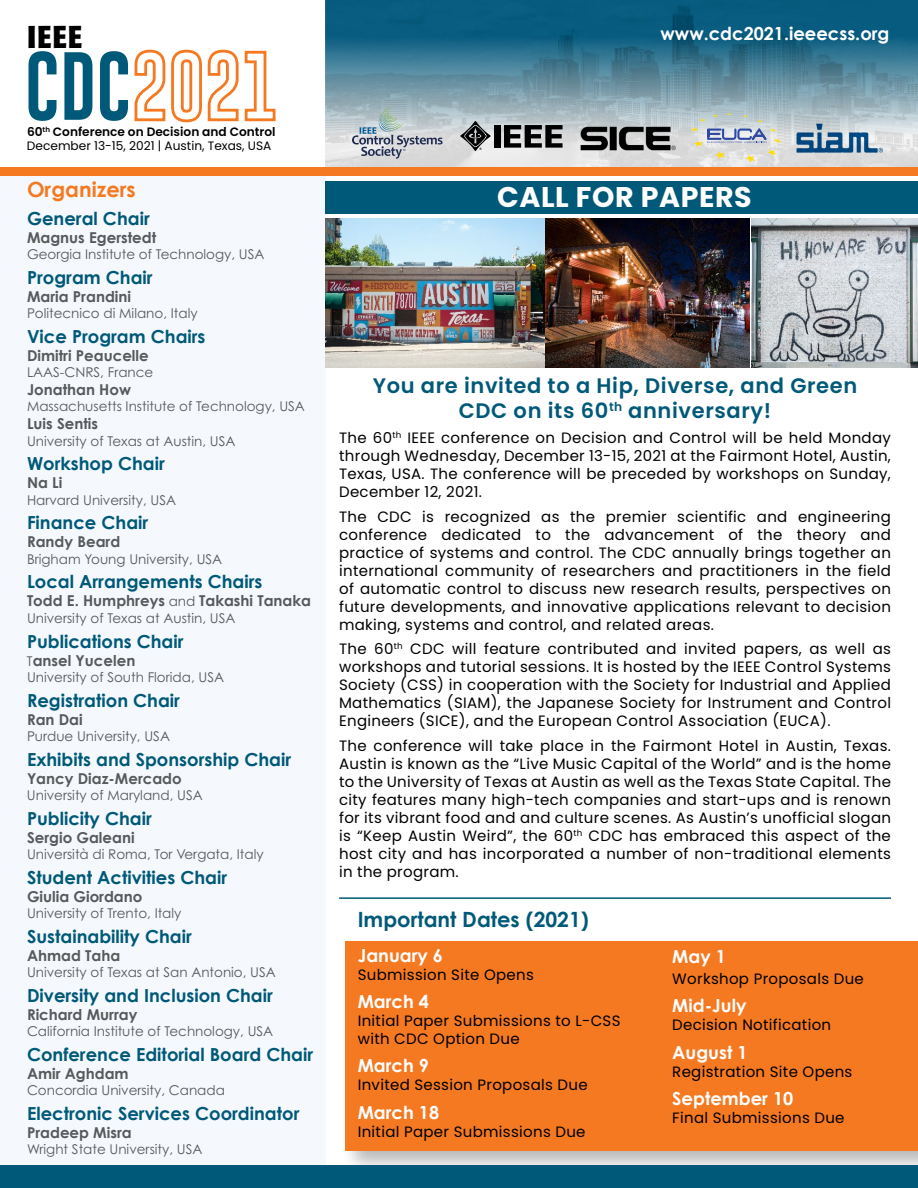
<style>
.page{position:relative;width:918px;height:1188px;background:#fff}
.page>*{position:absolute;margin:0;border:0;box-sizing:border-box;transform-origin:0 0}
.t1{font:700 condensed 31.35px "Formata";color:#000;scale:.94 1}
.t2{font:700 28.5px "Poppins";letter-spacing:.02em;color:#fff}
.t3{font:600 21px/25.2px "Poppins";letter-spacing:.03em;color:#005978;text-align:center}
.t4{font:700 21px "Century Gothic";color:#005978}
.t5{font:700 21px "Century Gothic";color:#f47920}
.t6{font:700 18px "Century Gothic";color:#005978}
.t7{font:700 18px "Century Gothic";color:#fff}
.t8{font:15px/18px "Poppins";letter-spacing:.02em;color:#000;text-align:justify}
.t9{font:700 15px "Century Gothic";color:#58595b}
.t10{font:13.5px "Century Gothic Pro";color:#58595b}
.t11{font:12.15px/14.4px "Poppins";color:#000}
.s1{font-weight:600}
.s2{font-family:"Century Gothic Pro";font-weight:400;font-size:13.5px}
</style>
<div class="page">
<div style="left:0;top:173px;width:325px;height:1015px;background:#f5f9fd"></div>
<img style="left:325px;top:0;width:593px;height:167px">
<div style="left:0;top:167px;width:918px;height:9px;background:#f47920"></div>
<div style="left:341px;top:936px;width:577px;height:240px;background:#000;opacity:.28"></div>
<div style="left:346px;top:941px;width:572px;height:209px;background:#f47920"></div>
<div style="left:0;top:1166px;width:918px;height:22px;background:#005978"></div>
<hr style="left:339px;top:897px;width:552px;height:2px;background:#005978">
<svg style="left:29px;top:51px;width:28px;height:70px"></svg>
<svg style="left:64px;top:52px;width:28px;height:68px"></svg>
<svg style="left:100px;top:49px;width:176px;height:74px"></svg>
<img style="left:581px;top:126px;width:95px;height:24px">
<svg style="left:690px;top:113px;width:92px;height:50px;background:#cacfd1"></svg>
<img style="left:796px;top:124px;width:89px;height:28px">
<img style="left:325px;top:218px;width:219px;height:150px">
<img style="left:546px;top:218px;width:203px;height:150px">
<img style="left:752px;top:218px;width:166px;height:150px">
<div style="left:325px;top:181px;width:593px;height:33px;background:#005978"></div>
<div style="left:494px;top:125px;width:7px;height:23px;background:#000"></div>
<svg style="left:504px;top:125px;width:59px;height:23px"></svg>
<svg style="left:460px;top:121px;width:31px;height:30px"></svg>
<svg style="left:352px;top:107px;width:91px;height:52px;background:#b3bdc3"></svg>
<h1 class="t1" style="left:28px;top:17px;width:59px">IEEE</h1>
<p class="t7" style="left:661px;top:20px;width:230px">www.cdc2021.ieeecss.org</p>
<p class="t11" style="left:27px;top:125px;width:250px"><span class="s1">60</span><sup>th</sup> <span class="s1">Conference on Decision and Control<br></span>December 13-15, 2021 | Austin, Texas, USA</p>
<h3 class="t5" style="left:27px;top:173px;width:110px">Organizers</h3>
<p class="t6" style="left:27px;top:205px;width:124px">General Chair</p>
<p class="t9" style="left:27px;top:226px;width:131px">Magnus Egerstedt</p>
<p class="t10" style="left:27px;top:246px;width:239px">Georgia Institute of Technology, USA</p>
<p class="t6" style="left:27px;top:264px;width:127px">Program Chair</p>
<p class="t9" style="left:27px;top:285px;width:106px">Maria Prandini</p>
<p class="t10" style="left:27px;top:305px;width:172px">Politecnico di Milano, Italy</p>
<p class="t6" style="left:27px;top:323px;width:180px">Vice Program Chairs</p>
<p class="t9" style="left:27px;top:344px;width:123px">Dimitri Peaucelle</p>
<p class="t10" style="left:27px;top:364px;width:128px">LAAS-CNRS, France</p>
<p class="t9" style="left:27px;top:378px;width:106px">Jonathan How</p>
<p class="t10" style="left:27px;top:398px;width:279px">Massachusetts Institute of Technology, USA</p>
<p class="t9" style="left:27px;top:413px;width:73px">Luis Sentis</p>
<p class="t10" style="left:27px;top:432px;width:210px">University of Texas at Austin, USA</p>
<p class="t6" style="left:27px;top:450px;width:139px">Workshop Chair</p>
<p class="t9" style="left:27px;top:472px;width:37px">Na Li</p>
<p class="t10" style="left:27px;top:492px;width:151px">Harvard University, USA</p>
<p class="t6" style="left:27px;top:509px;width:123px">Finance Chair</p>
<p class="t9" style="left:27px;top:531px;width:95px">Randy Beard</p>
<p class="t10" style="left:27px;top:551px;width:197px">Brigham Young University, USA</p>
<p class="t6" style="left:27px;top:568px;width:237px">Local Arrangements Chairs</p>
<p class="t9" style="left:27px;top:590px;width:286px">Todd E. Humphreys <span class="s2">and</span> Takashi Tanaka</p>
<p class="t10" style="left:27px;top:610px;width:210px">University of Texas at Austin, USA</p>
<p class="t6" style="left:27px;top:627px;width:158px">Publications Chair</p>
<p class="t9" style="left:27px;top:649px;width:110px"><span class="s2">T</span>ansel Yucelen</p>
<p class="t10" style="left:27px;top:669px;width:199px">University of South Florida, USA</p>
<p class="t6" style="left:27px;top:686px;width:155px">Registration Chair</p>
<p class="t9" style="left:27px;top:708px;width:57px">Ran Dai</p>
<p class="t10" style="left:27px;top:728px;width:145px">Purdue University, USA</p>
<p class="t6" style="left:27px;top:745px;width:266px">Exhibits and Sponsorship Chair</p>
<p class="t9" style="left:27px;top:767px;width:156px">Yancy Diaz-Mercado</p>
<p class="t10" style="left:27px;top:787px;width:177px">University of Maryland, USA</p>
<p class="t6" style="left:27px;top:804px;width:126px">Publicity Chair</p>
<p class="t9" style="left:27px;top:826px;width:109px">Sergio Galeani</p>
<p class="t10" style="left:27px;top:846px;width:238px">Università di Roma, Tor Vergata, Italy</p>
<p class="t6" style="left:27px;top:863px;width:202px">Student Activities Chair</p>
<p class="t9" style="left:27px;top:885px;width:117px">Giulia Giordano</p>
<p class="t10" style="left:27px;top:905px;width:156px">University of Trento, Italy</p>
<p class="t6" style="left:27px;top:923px;width:166px">Sustainability Chair</p>
<p class="t9" style="left:27px;top:944px;width:95px">Ahmad Taha</p>
<p class="t10" style="left:27px;top:964px;width:250px">University of Texas at San Antonio, USA</p>
<p class="t6" style="left:27px;top:982px;width:247px">Diversity and Inclusion Chair</p>
<p class="t9" style="left:27px;top:1003px;width:112px">Richard Murray</p>
<p class="t10" style="left:27px;top:1023px;width:248px">California Institute of Technology, USA</p>
<p class="t6" style="left:27px;top:1041px;width:288px">Conference Editorial Board Chair</p>
<p class="t9" style="left:27px;top:1062px;width:103px">Amir Aghdam</p>
<p class="t10" style="left:27px;top:1082px;width:199px">Concordia University, Canada</p>
<p class="t6" style="left:27px;top:1100px;width:274px">Electronic Services Coordinator</p>
<p class="t9" style="left:27px;top:1121px;width:106px">Pradeep Misra</p>
<p class="t10" style="left:27px;top:1141px;width:177px">Wright State University, USA</p>
<h2 class="t2" style="left:497px;top:181px;width:256px">CALL FOR PAPERS</h2>
<h3 class="t3" style="left:373px;top:373px;width:486px">You are invited to a Hip, Diverse, and Green<br>CDC on its 60<sup>th</sup> anniversary!</h3>
<p class="t8" style="left:339px;top:429px;width:553px">The 60<sup>th</sup> IEEE conference on Decision and Control will be held Monday through Wednesday, December 13-15, 2021 at the Fairmont Hotel, Austin, Texas, USA. The conference will be preceded by workshops on Sunday, December 12, 2021.</p>
<p class="t8" style="left:339px;top:507px;width:553px">The CDC is recognized as the premier scientific and engineering conference dedicated to the advancement of the theory and practice of systems and control. The CDC annually brings together an international community of researchers and practitioners in the field of automatic control to discuss new research results, perspectives on future developments, and innovative applications relevant to decision making, systems and control, and related areas.</p>
<p class="t8" style="left:339px;top:640px;width:553px">The 60<sup>th</sup> CDC will feature contributed and invited papers, as well as workshops and tutorial sessions. It is hosted by the IEEE Control Systems Society (CSS) in cooperation with the Society for Industrial and Applied Mathematics (SIAM), the Japanese Society for Instrument and Control Engineers (SICE), and the European Control Association (EUCA).</p>
<p class="t8" style="left:339px;top:737px;width:553px">The conference will take place in the Fairmont Hotel in Austin, Texas.<br>Austin is known as the “Live Music Capital of the World” and is the home to the University of Texas at Austin as well as the Texas State Capital. The city features many high-tech companies and start-ups and is renown for its vibrant food and and culture scenes. As Austin’s unofficial slogan is “Keep Austin Weird”, the 60<sup>th</sup> CDC has embraced this aspect of the host city and has incorporated a number of non-traditional elements in the program.</p>
<h3 class="t4" style="left:358px;top:903px;width:233px">Important Dates (2021)</h3>
<p class="t7" style="left:358px;top:941px;width:87px">January 6</p>
<p class="t8" style="left:358px;top:966px;width:178px">Submission Site Opens</p>
<p class="t7" style="left:358px;top:988px;width:73px">March 4</p>
<p class="t8" style="left:358px;top:1012px;width:264px">Initial Paper Submissions to L-CSS with CDC Option Due</p>
<p class="t7" style="left:358px;top:1052px;width:73px">March 9</p>
<p class="t8" style="left:358px;top:1076px;width:231px">Invited Session Proposals Due</p>
<p class="t7" style="left:358px;top:1099px;width:83px">March 18</p>
<p class="t8" style="left:358px;top:1123px;width:229px">Initial Paper Submissions Due</p>
<p class="t7" style="left:672px;top:942px;width:55px">May 1</p>
<p class="t8" style="left:672px;top:970px;width:193px">Workshop Proposals Due</p>
<p class="t7" style="left:672px;top:992px;width:76px">Mid-July</p>
<p class="t8" style="left:672px;top:1016px;width:160px">Decision Notification</p>
<p class="t7" style="left:672px;top:1039px;width:77px">August 1</p>
<p class="t8" style="left:672px;top:1063px;width:182px">Registration Site Opens</p>
<p class="t7" style="left:672px;top:1085px;width:122px">September 10</p>
<p class="t8" style="left:672px;top:1109px;width:174px">Final Submissions Due</p>
</div>
